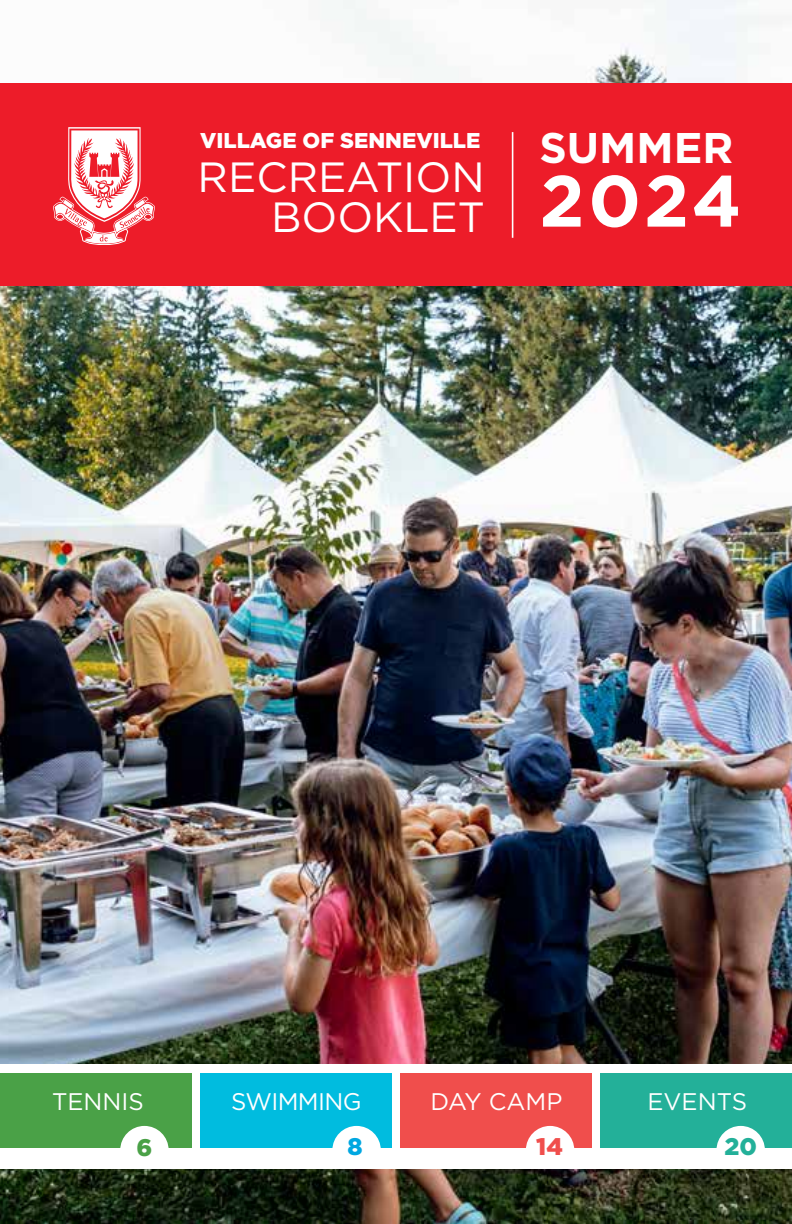
<style>
.page{position:relative;width:792px;height:1224px;background:#fff}
.page>*{position:absolute;margin:0;border:0;box-sizing:border-box;transform-origin:0 0}
.t1{font:700 72.4px "Gotham";color:#fff}
.t2{font:700 42.8px "Gotham";color:#fff}
.t3{font:42.2px/40.4px "Gotham";color:#fff;text-align:right}
.t4{font:24px "Gotham";color:#fff}
.t5{font:24px "Gotham";letter-spacing:-.025em;color:#fff}
.t6{font:900 24px "Gotham";color:#f04e4c}
.t7{font:900 24px "Gotham";color:#23b099}
.t8{font:900 24px "Gotham";color:#4aa147}
.t9{font:900 24px "Gotham";color:#00a7e1}
.t10{font:900 21.4px "Gotham";color:#fff}
</style>
<div class="page">
<img style="left:0;top:0;width:792px;height:1224px">
<div style="left:0;top:84px;width:792px;height:202px;background:#ed1c29"></div>
<div style="left:0;top:1064px;width:792px;height:105px;background:#fff"></div>
<hr style="left:512px;top:132px;width:1px;height:106px;background:#fff">
<div style="left:0;top:1074px;width:191px;height:74px;background:#4aa147"></div>
<div style="left:201px;top:1074px;width:191px;height:74px;background:#00bcdf"></div>
<div style="left:401px;top:1074px;width:191px;height:74px;background:#f04e4c"></div>
<div style="left:601px;top:1074px;width:191px;height:74px;background:#23b099"></div>
<svg style="left:120px;top:1126px;width:49px;height:22px"></svg>
<svg style="left:332px;top:1126px;width:49px;height:22px"></svg>
<svg style="left:526px;top:1126px;width:48px;height:22px"></svg>
<svg style="left:717px;top:1126px;width:48px;height:22px"></svg>
<svg style="left:53px;top:127px;width:102px;height:118px"></svg>
<p class="t10" style="left:200px;top:128px;width:282px">VILLAGE OF SENNEVILLE</p>
<h2 class="t2" style="left:539px;top:123px;width:195px">SUMMER</h2>
<h1 class="t1" style="left:539px;top:159px;width:204px">2024</h1>
<h3 class="t3" style="left:198px;top:156px;width:289px">RECREATION<br>BOOKLET</h3>
<p class="t4" style="left:52px;top:1086px;width:93px">TENNIS</p>
<p class="t5" style="left:231px;top:1086px;width:132px">SWIMMING</p>
<p class="t4" style="left:430px;top:1086px;width:133px">DAY CAMP</p>
<p class="t4" style="left:648px;top:1086px;width:101px">EVENTS</p>
<p class="t8" style="left:136px;top:1133px;width:17px">6</p>
<p class="t9" style="left:347px;top:1132px;width:17px">8</p>
<p class="t6" style="left:536px;top:1133px;width:28px">14</p>
<p class="t7" style="left:724px;top:1133px;width:34px">20</p>
</div>
